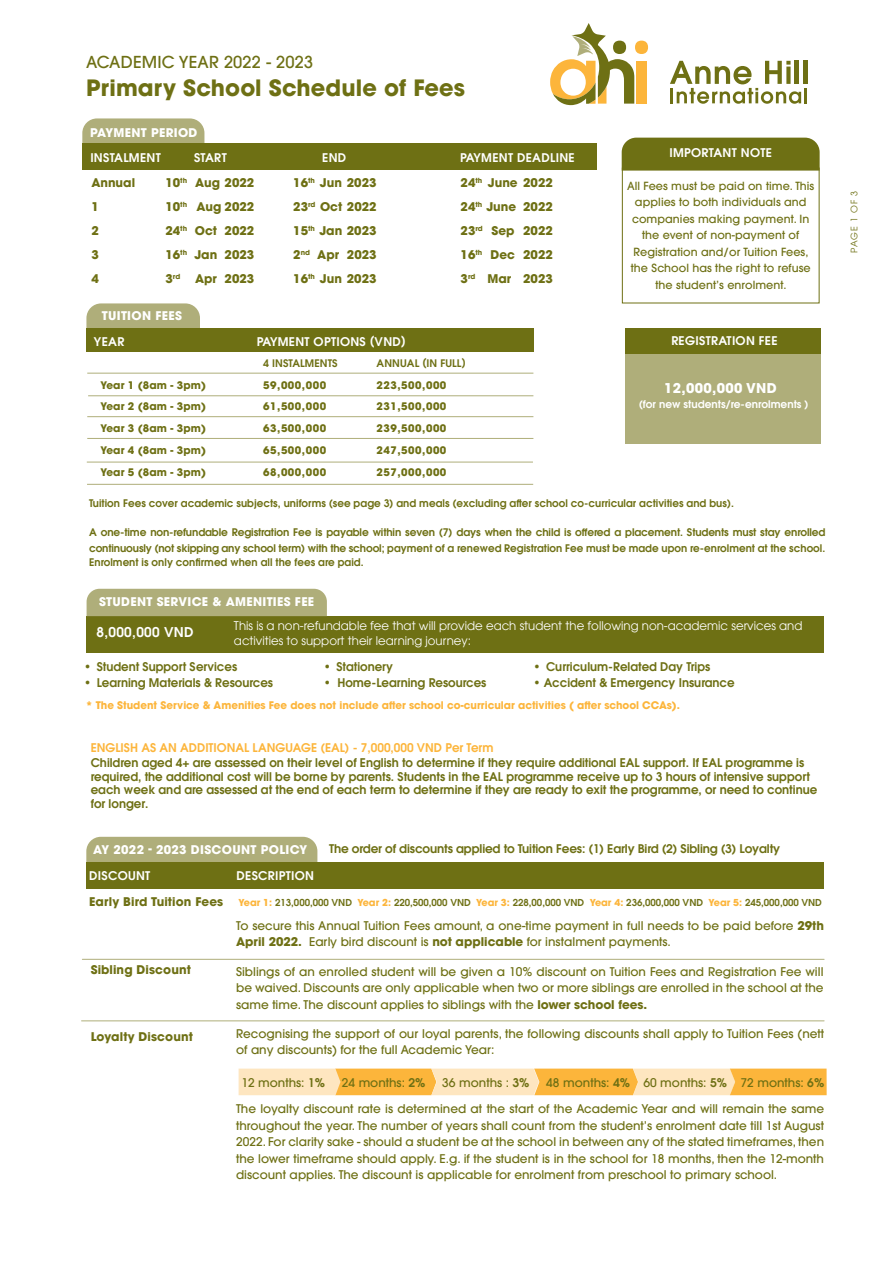
<style>
.page{position:relative;width:893px;height:1263px;background:#fff}
.page>*{position:absolute;margin:0;border:0;box-sizing:border-box;transform-origin:0 0}
.t1{font:700 22.5px "ITC Avant Garde W1 G";letter-spacing:.005em;color:#6e7014}
.t2{font:500 16.5px "ITC Avant Garde W1 G";letter-spacing:.01em;color:#6e7014}
.t3{font:700 13.5px "ITC Avant Garde W1 G";letter-spacing:.025em;color:#fff}
.t4{font:600 13.5px "ITC Avant Garde W1 G";letter-spacing:.025em;color:#fff}
.t5{font:500 12px/16.5px "ITC Avant Garde W1 G";color:#6e7014}
.t6{font:600 12px/13.5px "ITC Avant Garde W1 G";color:#6e7014}
.t7{font:700 12px/24px "ITC Avant Garde W1 G";color:#6e7014;text-align:justify}
.t8{font:12px/15px "ITC Avant Garde W1 G";color:#fff}
.t9{font:600 12px "ITC Avant Garde W1 G";letter-spacing:.025em;color:#fff}
.t10{font:700 12px "ITC Avant Garde W1 G";letter-spacing:.025em;color:#fff}
.t11{font:600 12px "ITC Avant Garde W1 G";color:#fcb53b}
.t12{font:500 11.25px/16.5px "ITC Avant Garde W1 G";letter-spacing:.005em;color:#6e7014;text-align:center}
.t13{font:600 10.5px/16.5px "ITC Avant Garde W1 G";letter-spacing:.005em;color:#6e7014}
.t14{font:700 10.5px/21.8px "ITC Avant Garde W1 G";letter-spacing:.05em;color:#6e7014;text-align:justify}
.t15{font:700 10.5px "ITC Avant Garde W1 G";color:#fcb53b}
.t16{font:600 10.5px "ITC Avant Garde W1 G";letter-spacing:.005em;color:#fff}
.t17{font:600 9.6px "ITC Avant Garde W1 G";color:#6e7014}
.t18{font:9px "ITC Avant Garde W1 G";letter-spacing:.085em;color:#6e7014}
.s1{font-weight:700;color:#fcb53b}
.s2{font-weight:700}
.s3{font-weight:600}
</style>
<div class="page">
<div style="left:637px;top:61px;width:10px;height:43px;background:#fcb53b"></div>
<div style="left:635px;top:41px;width:13px;height:13px;background:#fcb53b;border-radius:50%"></div>
<svg style="left:550px;top:23px;width:84px;height:82px"></svg>
<hr style="left:803px;top:61px;width:4px;height:23px;background:#6e7014">
<svg style="left:670px;top:61px;width:131px;height:43px"></svg>
<hr style="left:804px;top:88px;width:3px;height:15px;background:#6e7014">
<svg style="left:86px;top:303px;width:114px;height:26px;background:#b0af7c"></svg>
<div style="left:86px;top:329px;width:447px;height:23px;background:#6e7014"></div>
<hr style="left:87px;top:373px;width:446px;height:1px;background:#afae7a">
<hr style="left:87px;top:416px;width:446px;height:1px;background:#afae7a">
<hr style="left:87px;top:438px;width:446px;height:1px;background:#afae7a">
<hr style="left:87px;top:462px;width:446px;height:1px;background:#afae7a">
<hr style="left:87px;top:484px;width:446px;height:1px;background:#afae7a">
<hr style="left:88px;top:395px;width:445px;height:1px;background:#afae7a">
<div style="left:625px;top:328px;width:195px;height:27px;background:#6e7014"></div>
<div style="left:625px;top:354px;width:195px;height:89px;background:#afae7a"></div>
<div style="left:86px;top:837px;width:231px;height:25px;background:#afae7a"></div>
<div style="left:86px;top:862px;width:738px;height:26px;background:#6e7014"></div>
<hr style="left:82px;top:1020px;width:742px;height:1px;background:#afae7a">
<hr style="left:82px;top:959px;width:742px;height:1px;background:#afae7a">
<svg style="left:239px;top:1068px;width:588px;height:27px;background:#fdcf81"></svg>
<div style="left:87px;top:616px;width:737px;height:37px;background:#6e7014"></div>
<div style="left:87px;top:589px;width:240px;height:27px;background:#afae7a"></div>
<svg style="left:82px;top:118px;width:122px;height:26px;background:#b0af7c"></svg>
<div style="left:82px;top:144px;width:514px;height:26px;background:#6e7014"></div>
<div style="left:622px;top:138px;width:198px;height:33px;background:#6e7014"></div>
<h2 class="t2" style="left:86px;top:51px;width:228px">ACADEMIC YEAR 2022 - 2023</h2>
<h1 class="t1" style="left:86px;top:73px;width:380px">Primary School Schedule of Fees</h1>
<p class="t10" style="left:90px;top:124px;width:109px">PAYMENT PERIOD</p>
<p class="t9" style="left:90px;top:149px;width:72px">INSTALMENT</p>
<p class="t9" style="left:194px;top:149px;width:34px">START</p>
<p class="t9" style="left:322px;top:149px;width:26px">END</p>
<p class="t9" style="left:460px;top:149px;width:116px">PAYMENT DEADLINE</p>
<p class="t7" style="left:91px;top:170px;width:45px;text-align:left">Annual<br>1<br>2<br>3<br>4</p>
<p class="t7" style="left:165px;top:170px;width:90px">10<sup>th</sup> Aug 2022<br>10<sup>th</sup> Aug 2022<br>24<sup>th</sup> Oct 2022<br>16<sup>th</sup> Jan 2023<br>3<sup>rd</sup> Apr 2023</p>
<p class="t7" style="left:293px;top:170px;width:85px">16<sup>th</sup> Jun 2023<br>23<sup>rd</sup> Oct 2022<br>15<sup>th</sup> Jan 2023<br>2<sup>nd</sup> Apr 2023<br>16<sup>th</sup> Jun 2023</p>
<p class="t7" style="left:461px;top:170px;width:94px">24<sup>th</sup> June 2022<br>24<sup>th</sup> June 2022<br>23<sup>rd</sup> Sep 2022<br>16<sup>th</sup> Dec 2022<br>3<sup>rd</sup> Mar 2023</p>
<p class="t12" style="left:627px;top:177px;width:189px">All Fees must be paid on time. This applies to both individuals and companies making payment. In the event of non-payment of<br>Registration and/or Tuition Fees, the School has the right to refuse the student’s enrolment.</p>
<p class="t10" style="left:722px;top:146px;width:78px">(OPTIONAL)</p>
<p class="t9" style="left:669px;top:145px;width:104px">IMPORTANT NOTE</p>
<p class="t10" style="left:719px;top:149px;width:78px">(OPTIONAL)</p>
<p class="t10" style="left:102px;top:308px;width:82px">TUITION FEES</p>
<p class="t9" style="left:94px;top:333px;width:32px">YEAR</p>
<p class="t9" style="left:257px;top:333px;width:151px">PAYMENT OPTIONS (VND)</p>
<p class="t13" style="left:263px;top:355px;width:76px">4 INSTALMENTS</p>
<p class="t14" style="left:101px;top:374px;width:107px">Year 1 (8am - 3pm)<br>Year 2 (8am - 3pm)<br>Year 3 (8am - 3pm)<br>Year 4 (8am - 3pm)<br>Year 5 (8am - 3pm)</p>
<p class="t14" style="left:263px;top:374px;width:64px">59,000,000<br>61,500,000<br>63,500,000<br>65,500,000<br>68,000,000</p>
<p class="t13" style="left:377px;top:355px;width:91px">ANNUAL (IN FULL)</p>
<p class="t14" style="left:377px;top:374px;width:71px">223,500,000<br>231,500,000<br>239,500,000<br>247,500,000<br>257,000,000</p>
<p class="t9" style="left:671px;top:333px;width:108px">REGISTRATION FEE</p>
<p class="t3" style="left:664px;top:379px;width:114px">12,000,000 VND</p>
<p class="t16" style="left:639px;top:397px;width:171px">(for new students/re-enrolments )</p>
<p class="t13" style="left:89px;top:495px;width:646px">Tuition Fees cover academic subjects, uniforms (see page 3) and meals (excluding after school co-curricular activities and bus).</p>
<p class="t13" style="left:89px;top:523px;width:738px">A one-time non-refundable Registration Fee is payable within seven (7) days when the child is offered a placement. Students must stay enrolled continuously (not skipping any school term) with the school; payment of a renewed Registration Fee must be made upon re-enrolment at the school.</p>
<p class="t13" style="left:89px;top:553px;width:276px">Enrolment is only confirmed when all the fees are paid.</p>
<p class="t10" style="left:99px;top:593px;width:217px">STUDENT SERVICE &amp; AMENITIES FEE</p>
<p class="t8" style="left:234px;top:618px;width:570px">This is a non-refundable fee that will provide each student the following non-academic services and activities to support their learning journey:</p>
<p class="t6" style="left:84px;top:659px;width:155px">• Student Support Services</p>
<p class="t6" style="left:84px;top:676px;width:191px">• Learning Materials &amp; Resources</p>
<p class="t4" style="left:97px;top:623px;width:99px">8,000,000 VND</p>
<p class="t6" style="left:324px;top:659px;width:71px">• Stationery</p>
<p class="t6" style="left:324px;top:676px;width:164px">• Home-Learning Resources</p>
<p class="t6" style="left:533px;top:660px;width:178px">• Curriculum-Related Day Trips</p>
<p class="t6" style="left:533px;top:676px;width:203px">• Accident &amp; Emergency Insurance</p>
<p class="t15" style="left:86px;top:698px;width:596px">* The Student Service &amp; Amenities Fee does not include after school co-curricular activities ( after school CCAs).</p>
<p class="t11" style="left:91px;top:740px;width:404px">ENGLISH AS AN ADDITIONAL LANGUAGE (EAL) - 7,000,000 VND Per Term</p>
<p class="t6" style="left:91px;top:756px;width:728px">Children aged 4+ are assessed on their level of English to determine if they require additional EAL support. If EAL programme is required, the additional cost will be borne by parents. Students in the EAL programme receive up to 3 hours of intensive support each week and are assessed at the end of each term to determine if they are ready to exit the programme, or need to continue for longer.</p>
<p class="t10" style="left:93px;top:841px;width:216px">AY 2022 - 2023 DISCOUNT POLICY</p>
<p class="t9" style="left:89px;top:868px;width:63px">DISCOUNT</p>
<p class="t9" style="left:236px;top:868px;width:79px">DESCRIPTION</p>
<p class="t6" style="left:329px;top:841px;width:452px">The order of discounts applied to Tuition Fees: (1) Early Bird (2) Sibling (3) Loyalty</p>
<p class="t7" style="left:89px;top:890px;width:136px">Early Bird Tuition Fees</p>
<p class="t17" style="left:239px;top:896px;width:585px"><span class="s1">Year 1:</span> 213,000,000 VND <span class="s1">Year 2:</span> 220,500,000 VND <span class="s1">Year 3:</span> 228,00,000 VND <span class="s1">Year 4:</span> 236,000,000 VND <span class="s1">Year 5:</span> 245,000,000 VND</p>
<p class="t5" style="left:236px;top:917px;width:589px">To secure this Annual Tuition Fees amount, a one-time payment in full needs to be paid before <span class="s2">29th<br>April 2022.</span> Early bird discount is <span class="s2">not applicable</span> for instalment payments.</p>
<p class="t7" style="left:91px;top:958px;width:102px">Sibling Discount</p>
<p class="t5" style="left:236px;top:963px;width:589px;text-align:justify">Siblings of an enrolled student will be given a 10% discount on Tuition Fees and Registration Fee will be waived. Discounts are only applicable when two or more siblings are enrolled in the school at the same time. The discount applies to siblings with the <span class="s2">lower school fees.</span></p>
<p class="t7" style="left:91px;top:1024px;width:104px">Loyalty Discount</p>
<p class="t5" style="left:236px;top:1025px;width:590px">Recognising the support of our loyal parents, the following discounts shall apply to Tuition Fees (nett of any discounts) for the full Academic Year:</p>
<p class="t5" style="left:241px;top:1074px;width:85px">12 months: <span class="s3">1%</span></p>
<p class="t5" style="left:342px;top:1074px;width:85px">24 months: <span class="s3">2%</span></p>
<p class="t5" style="left:442px;top:1074px;width:89px">36 months : <span class="s3">3%</span></p>
<p class="t5" style="left:546px;top:1074px;width:279px">48 months: <span class="s3">4%</span> 60 months: <span class="s3">5%</span> 72 months: <span class="s3">6%</span></p>
<p class="t5" style="left:236px;top:1101px;width:590px;text-align:justify">The loyalty discount rate is determined at the start of the Academic Year and will remain the same throughout the year. The number of years shall count from the student’s enrolment date till 1st August 2022. For clarity sake - should a student be at the school in between any of the stated timeframes, then the lower timeframe should apply. E.g. if the student is in the school for 18 months, then the 12-month discount applies. The discount is applicable for enrolment from preschool to primary school.</p>
<p class="t18" style="left:849px;top:253px;width:64px;rotate:-90deg">PAGE 1 OF 3</p>
</div>
